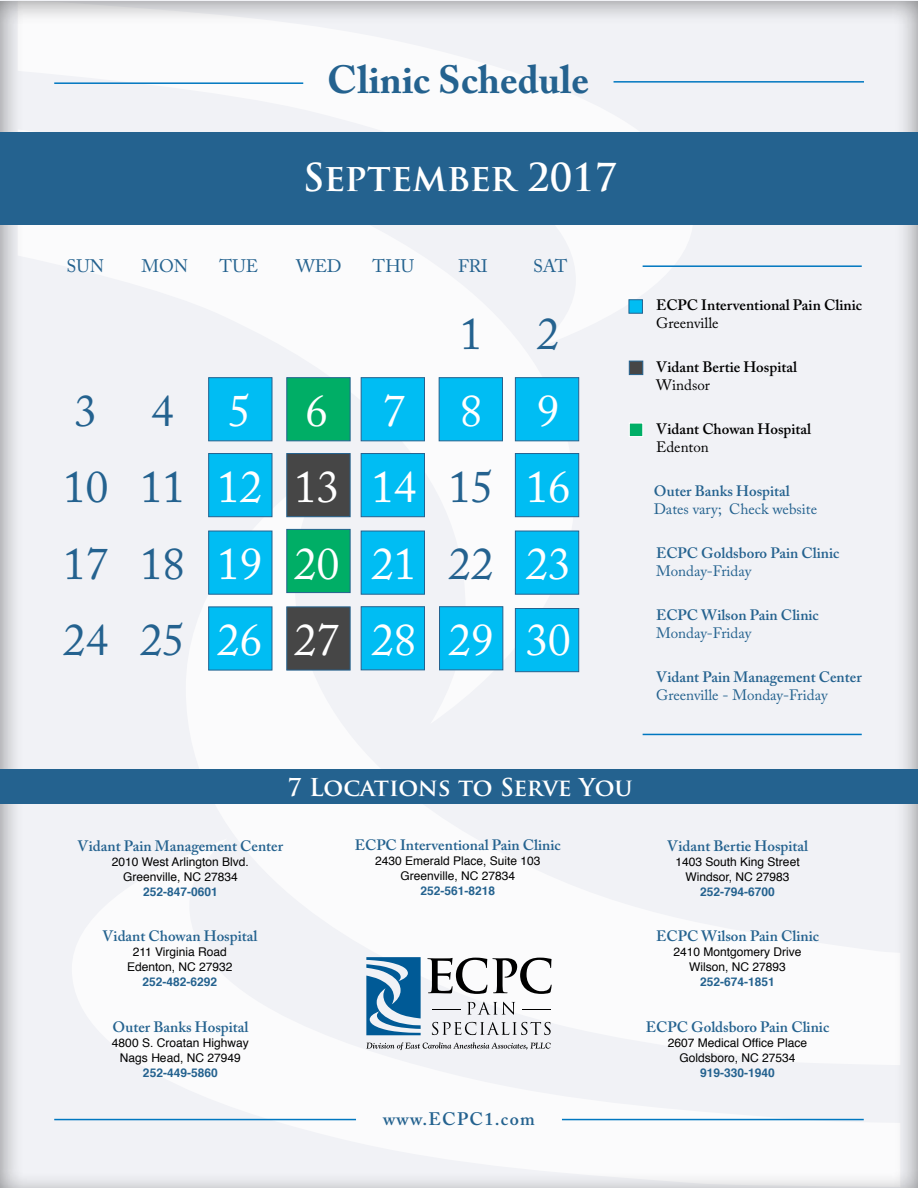
<style>
.page{position:relative;width:918px;height:1188px;background:#fff}
.page>*{position:absolute;margin:0;border:0;box-sizing:border-box;transform-origin:0 0}
.t1{font:45px/76.5px "Adobe Caslon Pro";color:#fff}
.t2{font:45px/76.5px "Adobe Caslon Pro";color:#24628f}
.t3{font:700 39px "Adobe Caslon Pro";color:#24628f}
.t4{font:700 37.5px "Trajan Pro";color:#fff}
.t5{font:700 24px "Trajan Pro";letter-spacing:-.01em;color:#fff}
.t6{font:18px "Adobe Caslon Pro";color:#24628f}
.t7{font:600 18px "Adobe Caslon Pro";letter-spacing:.075em;color:#24628f}
.t8{font:600 15px "Adobe Caslon Pro";color:#24628f}
.t9{font:15px "Adobe Caslon Pro";color:#24628f}
.t10{font:600 15px "Adobe Caslon Pro";color:#000}
.t11{font:15px "Adobe Caslon Pro";color:#000}
.t12{font:12px/15px "Helvetica";color:#000;text-align:center}
.t13{font:700 12px "Helvetica";color:#24628f}
</style>
<div class="page">
<div style="left:0;top:0;width:918px;height:1188px;background:#000;opacity:.5"></div>
<div style="left:0;top:770px;width:918px;height:34px;background:#24628f"></div>
<svg style="left:366px;top:1042px;width:185px;height:8px"></svg>
<svg style="left:366px;top:957px;width:55px;height:78px"></svg>
<svg style="left:467px;top:1002px;width:48px;height:13px"></svg>
<svg style="left:432px;top:1022px;width:119px;height:13px"></svg>
<svg style="left:427px;top:958px;width:125px;height:36px"></svg>
<svg style="left:432px;top:1009px;width:28px;height:1px"></svg>
<svg style="left:522px;top:1009px;width:29px;height:1px"></svg>
<div style="left:0;top:132px;width:918px;height:93px;background:#24628f"></div>
<hr style="left:54px;top:82px;width:249px;height:2px;background:#0077c0">
<hr style="left:614px;top:81px;width:250px;height:2px;background:#0077c0">
<hr style="left:54px;top:1119px;width:302px;height:1px;background:#0077c0">
<hr style="left:562px;top:1119px;width:302px;height:1px;background:#0077c0">
<div style="left:629px;top:300px;width:14px;height:13px;background:#00bdf3;border:1px solid #24628f"></div>
<div style="left:629px;top:361px;width:14px;height:14px;background:#464646;border:1px solid #24628f"></div>
<div style="left:629px;top:423px;width:14px;height:14px;background:#00ae66;border:1px solid #fff"></div>
<div style="left:515px;top:608px;width:64px;height:64px;background:#00bdf3;border:1px solid #24628f"></div>
<div style="left:208px;top:377px;width:64px;height:64px;background:#00bdf3;border:1px solid #24628f"></div>
<div style="left:361px;top:377px;width:64px;height:64px;background:#00bdf3;border:1px solid #24628f"></div>
<div style="left:439px;top:377px;width:64px;height:64px;background:#00bdf3;border:1px solid #24628f"></div>
<div style="left:287px;top:453px;width:63px;height:64px;background:#464646;border:1px solid #24628f"></div>
<div style="left:515px;top:377px;width:64px;height:64px;background:#00bdf3;border:1px solid #24628f"></div>
<div style="left:208px;top:453px;width:64px;height:64px;background:#00bdf3;border:1px solid #24628f"></div>
<div style="left:361px;top:453px;width:64px;height:64px;background:#00bdf3;border:1px solid #24628f"></div>
<div style="left:287px;top:529px;width:63px;height:64px;background:#00ae66;border:1px solid #24628f"></div>
<div style="left:287px;top:377px;width:63px;height:64px;background:#00ae66;border:1px solid #24628f"></div>
<div style="left:515px;top:453px;width:64px;height:64px;background:#00bdf3;border:1px solid #24628f"></div>
<div style="left:208px;top:531px;width:64px;height:63px;background:#00bdf3;border:1px solid #24628f"></div>
<div style="left:361px;top:531px;width:64px;height:63px;background:#00bdf3;border:1px solid #24628f"></div>
<div style="left:361px;top:607px;width:64px;height:63px;background:#00bdf3;border:1px solid #24628f"></div>
<div style="left:439px;top:607px;width:64px;height:63px;background:#00bdf3;border:1px solid #24628f"></div>
<div style="left:287px;top:607px;width:63px;height:63px;background:#464646;border:1px solid #24628f"></div>
<div style="left:515px;top:531px;width:64px;height:63px;background:#00bdf3;border:1px solid #24628f"></div>
<div style="left:208px;top:607px;width:64px;height:63px;background:#00bdf3;border:1px solid #24628f"></div>
<hr style="left:643px;top:265px;width:219px;height:2px;background:#0077c0">
<hr style="left:643px;top:734px;width:219px;height:1px;background:#0077c0">
<h2 class="t3" style="left:327px;top:56px;width:263px">Clinic Schedule</h2>
<h3 class="t4" style="left:303px;top:154px;width:316px">September 2017</h3>
<h3 class="t6" style="left:67px;top:256px;width:39px">SUN</h3>
<h3 class="t6" style="left:142px;top:256px;width:48px">MON</h3>
<h3 class="t6" style="left:220px;top:256px;width:40px">TUE</h3>
<h3 class="t6" style="left:296px;top:256px;width:47px">WED</h3>
<h3 class="t6" style="left:373px;top:256px;width:43px">THU</h3>
<h3 class="t6" style="left:458px;top:256px;width:31px">FRI</h3>
<h3 class="t6" style="left:533px;top:256px;width:36px">SAT</h3>
<h1 class="t2" style="left:63px;top:372px;width:46px">3<br>10<br>17<br>24</h1>
<h1 class="t2" style="left:140px;top:372px;width:46px">4<br>11<br>18<br>25</h1>
<h1 class="t1" style="left:217px;top:372px;width:46px">5<br>12<br>19<br>26</h1>
<h1 class="t1" style="left:294px;top:372px;width:46px">6<br>13<br>20<br>27</h1>
<h1 class="t1" style="left:371px;top:372px;width:46px">7<br>14<br>21<br>28</h1>
<h1 class="t2" style="left:460px;top:295px;width:24px">1</h1>
<h1 class="t1" style="left:460px;top:372px;width:24px">8</h1>
<h1 class="t2" style="left:449px;top:448px;width:46px">15<br>22</h1>
<h1 class="t1" style="left:449px;top:601px;width:46px">29</h1>
<h1 class="t2" style="left:537px;top:295px;width:24px">2</h1>
<h1 class="t1" style="left:526px;top:372px;width:46px">9<br>16<br>23<br>30</h1>
<p class="t10" style="left:656px;top:296px;width:207px">ECPC Interventional Pain Clinic</p>
<p class="t11" style="left:656px;top:314px;width:64px">Greenville</p>
<p class="t10" style="left:656px;top:358px;width:142px">Vidant Bertie Hospital</p>
<p class="t11" style="left:656px;top:376px;width:55px">Windsor</p>
<p class="t10" style="left:656px;top:420px;width:156px">Vidant Chowan Hospital</p>
<p class="t11" style="left:656px;top:438px;width:54px">Edenton</p>
<p class="t8" style="left:654px;top:482px;width:137px">Outer Banks Hospital</p>
<p class="t9" style="left:654px;top:500px;width:165px">Dates vary; Check website</p>
<p class="t8" style="left:656px;top:544px;width:185px">ECPC Goldsboro Pain Clinic</p>
<p class="t9" style="left:656px;top:562px;width:97px">Monday-Friday</p>
<p class="t8" style="left:656px;top:606px;width:164px">ECPC Wilson Pain Clinic</p>
<p class="t9" style="left:656px;top:624px;width:97px">Monday-Friday</p>
<p class="t8" style="left:656px;top:668px;width:207px">Vidant Pain Management Center</p>
<p class="t9" style="left:656px;top:686px;width:173px">Greenville - Monday-Friday</p>
<h3 class="t5" style="left:288px;top:772px;width:347px">7 Locations to Serve You</h3>
<p class="t8" style="left:78px;top:837px;width:207px">Vidant Pain Management Center</p>
<p class="t12" style="left:112px;top:854px;width:139px">2010 West Arlington Blvd.<br>Greenville, NC 27834</p>
<p class="t13" style="left:143px;top:882px;width:76px">252-847-0601</p>
<p class="t8" style="left:102px;top:927px;width:156px">Vidant Chowan Hospital</p>
<p class="t12" style="left:127px;top:945px;width:107px">211 Virginia Road<br>Edenton, NC 27932</p>
<p class="t13" style="left:142px;top:972px;width:76px">252-482-6292</p>
<p class="t8" style="left:112px;top:1018px;width:137px">Outer Banks Hospital</p>
<p class="t12" style="left:112px;top:1036px;width:138px">4800 S. Croatan Highway<br>Nags Head, NC 27949</p>
<p class="t13" style="left:143px;top:1063px;width:76px">252-449-5860</p>
<p class="t8" style="left:355px;top:836px;width:207px">ECPC Interventional Pain Clinic</p>
<p class="t12" style="left:375px;top:853px;width:167px">2430 Emerald Place, Suite 103<br>Greenville, NC 27834</p>
<p class="t13" style="left:420px;top:881px;width:76px">252-561-8218</p>
<h3 class="t7" style="left:383px;top:1108px;width:153px">www.ECPC1.com</h3>
<p class="t8" style="left:667px;top:837px;width:142px">Vidant Bertie Hospital</p>
<p class="t12" style="left:676px;top:854px;width:126px">1403 South King Street<br>Windsor, NC 27983</p>
<p class="t13" style="left:700px;top:882px;width:76px">252-794-6700</p>
<p class="t8" style="left:656px;top:927px;width:164px">ECPC Wilson Pain Clinic</p>
<p class="t12" style="left:674px;top:945px;width:130px">2410 Montgomery Drive<br>Wilson, NC 27893</p>
<p class="t13" style="left:700px;top:972px;width:76px">252-674-1851</p>
<p class="t8" style="left:646px;top:1018px;width:185px">ECPC Goldsboro Pain Clinic</p>
<p class="t12" style="left:668px;top:1035px;width:141px">2607 Medical Office Place<br>Goldsboro, NC 27534</p>
<p class="t13" style="left:700px;top:1063px;width:76px">919-330-1940</p>
</div>
